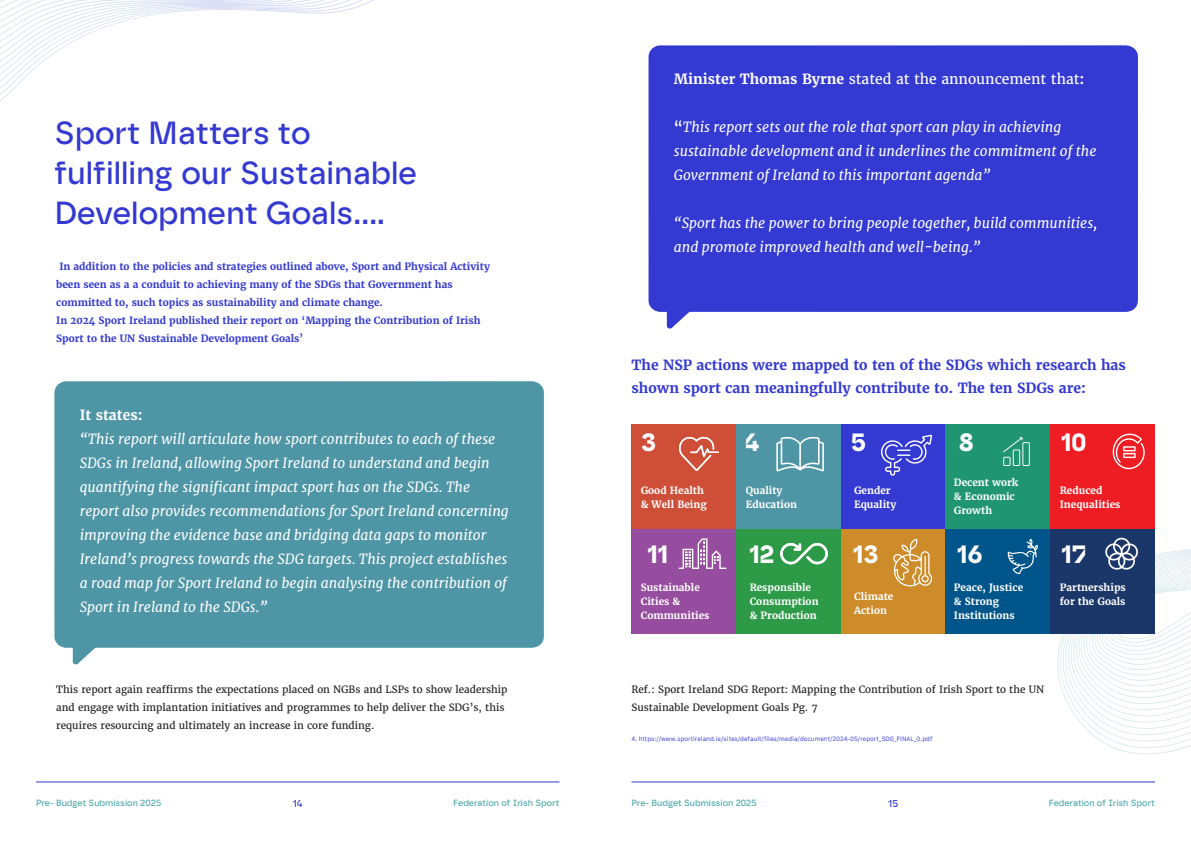
<style>
.page{position:relative;width:1191px;height:842px;background:#fff}
.page>*{position:absolute;margin:0;border:0;box-sizing:border-box;transform-origin:0 0}
.t1{font:500 32px/40px "Safiro";color:#3339d1}
.t2{font:700 25px "Safiro";color:#fff}
.t3{font:italic 14px/24px "Merriweather";color:#fff}
.t4{font:700 14px/23px "Merriweather";color:#3339d1}
.t5{font:14px "Merriweather";color:#fff}
.t6{font:700 14px "Merriweather";color:#fff}
.t7{font:10px/18px "Merriweather";color:#231f20}
.t8{font:700 10px/18px "Merriweather";color:#3339d1}
.t9{font:700 10px/14px "Merriweather";color:#fff}
.t10{font:500 10px "Safiro";color:#3339d1}
.t11{font:500 9px "Safiro";color:#50a9ab}
.t12{font:6px "Galvji";color:#3339d1}
.s1{font-weight:700}
.s2{font-weight:700;font-style:normal}
</style>
<div class="page">
<hr style="left:36px;top:781px;width:523px;height:1px;background:#3339d1">
<hr style="left:631px;top:781px;width:524px;height:1px;background:#3339d1">
<div style="left:54px;top:381px;width:490px;height:284px;background:#4e95a5"></div>
<div style="left:648px;top:45px;width:490px;height:284px;background:#3339d1"></div>
<svg style="left:0;top:0;width:355px;height:102px"></svg>
<div style="left:631px;top:424px;width:105px;height:105px;background:#cf4e37"></div>
<div style="left:631px;top:529px;width:105px;height:104px;background:#964c9f"></div>
<div style="left:736px;top:424px;width:105px;height:105px;background:#4e95a5"></div>
<div style="left:736px;top:529px;width:105px;height:104px;background:#2d9a47"></div>
<div style="left:840px;top:424px;width:105px;height:105px;background:#3339d1"></div>
<div style="left:840px;top:529px;width:105px;height:104px;background:#cd8b2a"></div>
<div style="left:945px;top:424px;width:105px;height:105px;background:#1f9572"></div>
<div style="left:945px;top:529px;width:105px;height:104px;background:#00558a"></div>
<div style="left:1050px;top:424px;width:105px;height:105px;background:#ee1d23"></div>
<div style="left:1050px;top:529px;width:105px;height:104px;background:#1b3668"></div>
<svg style="left:679px;top:436px;width:40px;height:35px"></svg>
<svg style="left:776px;top:437px;width:48px;height:35px"></svg>
<svg style="left:881px;top:434px;width:51px;height:42px"></svg>
<svg style="left:1003px;top:437px;width:26px;height:29px"></svg>
<svg style="left:679px;top:538px;width:47px;height:31px"></svg>
<svg style="left:780px;top:543px;width:48px;height:22px"></svg>
<svg style="left:893px;top:539px;width:39px;height:48px"></svg>
<svg style="left:1007px;top:539px;width:31px;height:35px"></svg>
<svg style="left:1053px;top:433px;width:138px;height:313px"></svg>
<h1 class="t1" style="left:54px;top:113px;width:364px">Sport Matters to fulfilling our Sustainable<br>Development Goals….</h1>
<p class="t8" style="left:56px;top:257px;width:435px;text-indent:3px">In addition to the policies and strategies outlined above, Sport and Physical Activity been seen as a a conduit to achieving many of the SDGs that Government has committed to, such topics as sustainability and climate change.<br>In 2024 Sport Ireland published their report on ‘Mapping the Contribution of Irish Sport to the UN Sustainable Development Goals’</p>
<p class="t6" style="left:80px;top:406px;width:64px">It states:</p>
<p class="t3" style="left:80px;top:427px;width:430px">“This report will articulate how sport contributes to each of these SDGs in Ireland, allowing Sport Ireland to understand and begin quantifying the significant impact sport has on the SDGs. The report also provides recommendations for Sport Ireland concerning improving the evidence base and bridging data gaps to monitor Ireland’s progress towards the SDG targets. This project establishes a road map for Sport Ireland to begin analysing the contribution of Sport in Ireland to the SDGs.”</p>
<p class="t5" style="left:674px;top:71px;width:412px"><span class="s1">Minister Thomas Byrne</span> stated at the announcement that<span class="s1">:</span></p>
<p class="t3" style="left:674px;top:115px;width:424px"><span class="s2">“</span>This report sets out the role that sport can play in achieving sustainable development and it underlines the commitment of the<br>Government of Ireland to this important agenda”</p>
<p class="t3" style="left:674px;top:211px;width:425px">“Sport has the power to bring people together, build communities, and promote improved health and well-being.”</p>
<p class="t4" style="left:631px;top:353px;width:496px">The NSP actions were mapped to ten of the SDGs which research has shown sport can meaningfully contribute to. The ten SDGs are:</p>
<h2 class="t2" style="left:641px;top:427px;width:17px">3</h2>
<h2 class="t2" style="left:745px;top:427px;width:15px">4</h2>
<h2 class="t2" style="left:851px;top:427px;width:17px">5</h2>
<h2 class="t2" style="left:958px;top:427px;width:17px">8</h2>
<h2 class="t2" style="left:1061px;top:427px;width:27px">10</h2>
<p class="t9" style="left:640px;top:484px;width:67px">Good Health &amp; Well Being</p>
<p class="t9" style="left:746px;top:484px;width:53px">Quality<br>Education</p>
<p class="t9" style="left:854px;top:484px;width:44px">Gender<br>Equality</p>
<p class="t9" style="left:954px;top:475px;width:66px">Decent work &amp; Economic<br>Growth</p>
<p class="t9" style="left:1059px;top:484px;width:62px">Reduced<br>Inequalities</p>
<h2 class="t2" style="left:647px;top:539px;width:22px">11</h2>
<h2 class="t2" style="left:749px;top:539px;width:26px">12</h2>
<h2 class="t2" style="left:853px;top:539px;width:27px">13</h2>
<h2 class="t2" style="left:957px;top:539px;width:27px">16</h2>
<h2 class="t2" style="left:1061px;top:539px;width:26px">17</h2>
<p class="t9" style="left:640px;top:580px;width:70px">Sustainable<br>Cities &amp;<br>Communities</p>
<p class="t9" style="left:749px;top:580px;width:70px">Responsible<br>Consumption &amp; Production</p>
<p class="t9" style="left:954px;top:580px;width:71px">Peace, Justice &amp; Strong<br>Institutions</p>
<p class="t9" style="left:1059px;top:580px;width:67px">Partnerships for the Goals</p>
<p class="t9" style="left:854px;top:589px;width:41px">Climate<br>Action</p>
<p class="t7" style="left:56px;top:680px;width:453px">This report again reaffirms the expectations placed on NGBs and LSPs to show leadership and engage with implantation initiatives and programmes to help deliver the SDG’s, this requires resourcing and ultimately an increase in core funding.</p>
<p class="t7" style="left:631px;top:680px;width:414px">Ref.: Sport Ireland SDG Report: Mapping the Contribution of Irish Sport to the UN<br>Sustainable Development Goals Pg. 7</p>
<p class="t12" style="left:631px;top:735px;width:303px">4. https://www.sportireland.ie/sites/default/files/media/document/2024-05/report_SDG_FINAL_0.pdf</p>
<p class="t11" style="left:36px;top:797px;width:127px">Pre- Budget Submission 2025</p>
<p class="t10" style="left:293px;top:797px;width:11px">14</p>
<p class="t11" style="left:453px;top:797px;width:108px">Federation of Irish Sport</p>
<p class="t11" style="left:631px;top:797px;width:127px">Pre- Budget Submission 2025</p>
<p class="t10" style="left:888px;top:797px;width:12px">15</p>
<p class="t11" style="left:1048px;top:797px;width:108px">Federation of Irish Sport</p>
</div>
